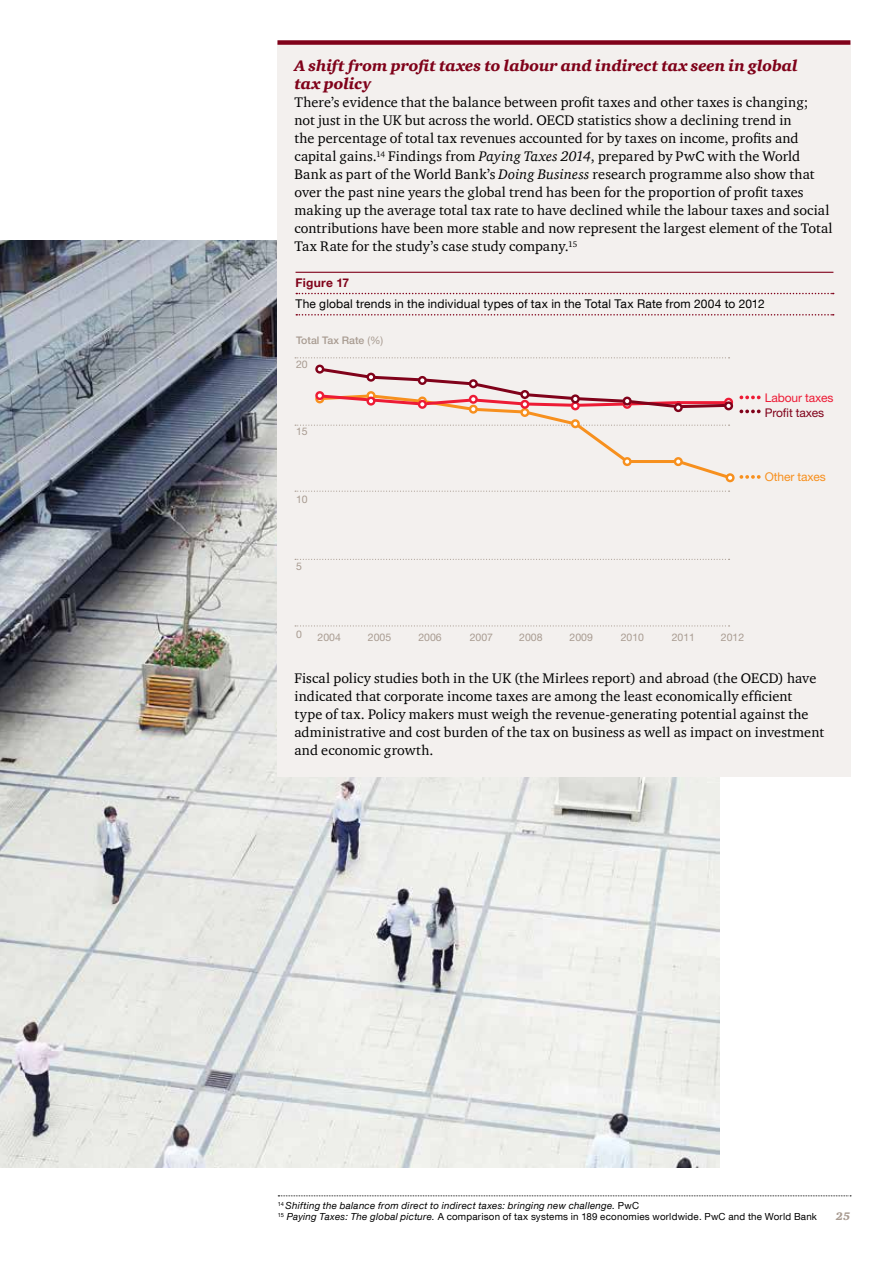
<style>
.page{position:relative;width:893px;height:1263px;background:#fff}
.page>*{position:absolute;margin:0;border:0;box-sizing:border-box;transform-origin:0 0}
.t1{font:italic 900 15.75px/18px "ITC Charter Com";color:#80021a}
.t2{font:14.25px/18px "ITC Charter Com";letter-spacing:.01em;color:#000}
.t3{font:12px "Helvetica Neue LT Com";letter-spacing:.015em;color:#000}
.t4{font:12px "Helvetica Neue LT Com";letter-spacing:-.01em;color:#80021a}
.t5{font:12px "Helvetica Neue LT Com";letter-spacing:-.01em;color:#ed1b35}
.t6{font:12px "Helvetica Neue LT Com";letter-spacing:-.01em;color:#f7901e}
.t7{font:700 12px "Helvetica Neue LT Com";letter-spacing:.02em;color:#80021a}
.t8{font:italic 900 11.25px "ITC Charter Com";color:#a89b91}
.t9{font:10.5px "Helvetica Neue LT Com";color:#a89b91}
.t10{font:500 10.5px "Helvetica Neue LT Com";color:#a89b91}
.t11{font:italic 9.75px/11.2px "Helvetica Neue LT Com";letter-spacing:.025em;color:#000}
.s1{font-style:italic}
.s2{font-weight:400}
.s3{font-style:normal}
</style>
<div class="page">
<img style="left:0;top:241px;width:719px;height:927px">
<div style="left:277px;top:43px;width:573px;height:733px;background:#f3f0ee"></div>
<hr style="left:296px;top:272px;width:537px;height:1px;background:#80021a">
<svg style="left:296px;top:314px;width:538px;height:2px"></svg>
<svg style="left:296px;top:293px;width:538px;height:2px"></svg>
<svg style="left:295px;top:625px;width:435px;height:1px"></svg>
<svg style="left:295px;top:491px;width:435px;height:1px"></svg>
<svg style="left:295px;top:559px;width:435px;height:1px"></svg>
<svg style="left:295px;top:357px;width:435px;height:1px"></svg>
<svg style="left:741px;top:475px;width:20px;height:4px"></svg>
<svg style="left:741px;top:395px;width:20px;height:4px"></svg>
<svg style="left:741px;top:409px;width:20px;height:4px"></svg>
<div style="left:726px;top:473px;width:9px;height:9px;border:2px solid #f7901e;border-radius:50%"></div>
<svg style="left:295px;top:366px;width:438px;height:115px"></svg>
<div style="left:366px;top:373px;width:9px;height:9px;border:2px solid #80021a;border-radius:50%"></div>
<div style="left:316px;top:366px;width:7px;height:6px;background:#fff;border-radius:50%"></div>
<div style="left:315px;top:365px;width:9px;height:9px;border:2px solid #80021a;border-radius:50%"></div>
<div style="left:277px;top:40px;width:573px;height:5px;background:#80021a"></div>
<svg style="left:278px;top:1195px;width:573px;height:1px"></svg>
<p class="t1" style="left:294px;top:57px;width:505px">A shift from profit taxes to labour and indirect tax seen in global tax policy</p>
<p class="t2" style="left:294px;top:93px;width:540px">There’s evidence that the balance between profit taxes and other taxes is changing;<br>not just in the UK but across the world. OECD statistics show a declining trend in<br>the percentage of total tax revenues accounted for by taxes on income, profits and capital gains.<sup>14</sup> Findings from <span class="s1">Paying Taxes 2014</span>, prepared by PwC with the World Bank as part of the World Bank’s <span class="s1">Doing Business</span> research programme also show that over the past nine years the global trend has been for the proportion of profit taxes making up the average total tax rate to have declined while the labour taxes and social contributions have been more stable and now represent the largest element of the Total Tax Rate for the study’s case study company.<sup>15</sup></p>
<p class="t7" style="left:296px;top:275px;width:55px">Figure 17</p>
<p class="t3" style="left:296px;top:297px;width:471px">The global trends in the individual types of tax in the Total Tax Rate from 2004 to 2012</p>
<p class="t10" style="left:296px;top:334px;width:89px">Total Tax Rate <span class="s2">(%)</span></p>
<p class="t9" style="left:296px;top:358px;width:13px">20</p>
<p class="t9" style="left:296px;top:425px;width:13px">15</p>
<p class="t9" style="left:296px;top:493px;width:13px">10</p>
<p class="t5" style="left:765px;top:390px;width:70px">Labour taxes</p>
<p class="t4" style="left:765px;top:405px;width:61px">Profit taxes</p>
<p class="t6" style="left:765px;top:469px;width:63px">Other taxes</p>
<p class="t9" style="left:296px;top:560px;width:7px">5</p>
<p class="t9" style="left:296px;top:628px;width:7px">0</p>
<p class="t9" style="left:318px;top:631px;width:25px">2004</p>
<p class="t9" style="left:368px;top:631px;width:25px">2005</p>
<p class="t9" style="left:418px;top:631px;width:25px">2006</p>
<p class="t9" style="left:470px;top:631px;width:25px">2007</p>
<p class="t9" style="left:519px;top:631px;width:25px">2008</p>
<p class="t9" style="left:570px;top:631px;width:25px">2009</p>
<p class="t9" style="left:621px;top:631px;width:25px">2010</p>
<p class="t9" style="left:672px;top:631px;width:25px">2011</p>
<p class="t9" style="left:721px;top:631px;width:25px">2012</p>
<p class="t2" style="left:294px;top:669px;width:531px">Fiscal policy studies both in the UK (the Mirlees report) and abroad (the OECD) have indicated that corporate income taxes are among the least economically efficient<br>type of tax. Policy makers must weigh the revenue-generating potential against the administrative and cost burden of the tax on business as well as impact on investment and economic growth.</p>
<p class="t11" style="left:278px;top:1200px;width:541px"><sup>14</sup> Shifting the balance from direct to indirect taxes: bringing new challenge. <span class="s3">PwC<br></span><sup>15</sup> Paying Taxes: The global picture. <span class="s3">A comparison of tax systems in 189 economies worldwide. PwC and the World Bank</span></p>
<p class="t8" style="left:836px;top:1210px;width:16px">25</p>
</div>
